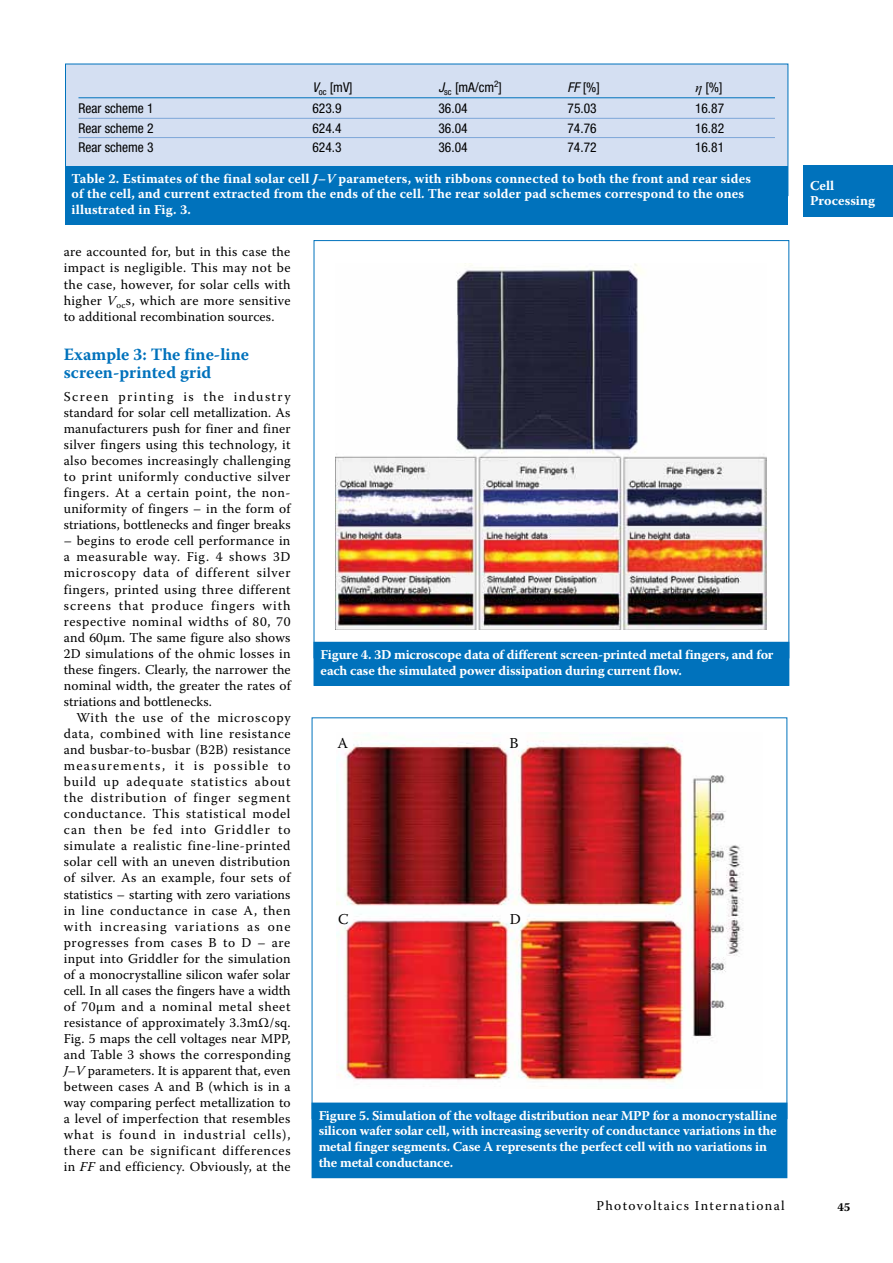
<style>
.page{position:relative;width:893px;height:1263px;background:#fff}
.page>*{position:absolute;margin:0;border:0;box-sizing:border-box;transform-origin:0 0}
.t1{font:700 17.25px/18px "Warnock Pro";letter-spacing:.005em;color:#0072bc}
.t2{font:15px "Warnock Pro";color:#000}
.t3{font:13.5px/16px "Warnock Pro";letter-spacing:.015em;color:#000;text-align:justify}
.t4{font:700 13.5px/15.8px "Warnock Pro";letter-spacing:-.01em;color:#fff}
.t5{font:700 13.5px/15.8px "Warnock Pro";letter-spacing:.01em;color:#fff}
.t6{font:condensed 13.5px "Helvetica Neue";color:#000}
.t7{font:13.5px "Warnock Pro";letter-spacing:.1em;color:#000}
.t8{font:700 12px "Warnock Pro";color:#000}
.s1{font-style:italic}
.s2{font-family:"Warnock Pro";font-style:italic;font-stretch:normal}
</style>
<div class="page">
<div style="left:804px;top:166px;width:89px;height:51px;background:#0072bc"></div>
<div style="left:66px;top:64px;width:722px;height:132px;background:#d4dff2"></div>
<hr style="left:78px;top:97px;width:697px;height:1px;background:#0072bc">
<hr style="left:78px;top:118px;width:697px;height:1px;background:#7da7d8">
<hr style="left:78px;top:137px;width:697px;height:1px;background:#7da7d8">
<div style="left:65px;top:166px;width:723px;height:59px;background:#0072bc"></div>
<img style="left:336px;top:263px;width:431px;height:366px">
<div style="left:314px;top:642px;width:475px;height:43px;background:#0072bc"></div>
<div style="left:314px;top:642px;width:475px;height:44px;border:1px solid #0072bc"></div>
<img style="left:337px;top:734px;width:407px;height:353px">
<div style="left:312px;top:1103px;width:475px;height:75px;background:#0072bc"></div>
<p class="t6" style="left:312px;top:79px;width:42px"><span class="s1">V</span><sub>oc</sub> [mV]</p>
<p class="t6" style="left:438px;top:79px;width:65px"><span class="s1">J</span><sub>sc</sub> [mA/cm<sup>2</sup>]</p>
<p class="t6" style="left:567px;top:79px;width:34px"><span class="s1">FF</span> [%]</p>
<p class="t6" style="left:695px;top:79px;width:29px"><span class="s2">η</span> [%]</p>
<p class="t6" style="left:78px;top:101px;width:77px">Rear scheme 1</p>
<p class="t6" style="left:312px;top:101px;width:31px">623.9</p>
<p class="t6" style="left:438px;top:101px;width:31px">36.04</p>
<p class="t6" style="left:567px;top:101px;width:31px">75.03</p>
<p class="t6" style="left:695px;top:101px;width:31px">16.87</p>
<p class="t6" style="left:78px;top:120px;width:77px">Rear scheme 2</p>
<p class="t6" style="left:312px;top:120px;width:31px">624.4</p>
<p class="t6" style="left:438px;top:120px;width:31px">36.04</p>
<p class="t6" style="left:567px;top:120px;width:31px">74.76</p>
<p class="t6" style="left:695px;top:120px;width:31px">16.82</p>
<p class="t6" style="left:78px;top:139px;width:77px">Rear scheme 3</p>
<p class="t6" style="left:312px;top:139px;width:31px">624.3</p>
<p class="t6" style="left:438px;top:139px;width:31px">36.04</p>
<p class="t6" style="left:567px;top:139px;width:31px">74.72</p>
<p class="t6" style="left:695px;top:139px;width:31px">16.81</p>
<p class="t5" style="left:72px;top:170px;width:681px">Table 2. Estimates of the final solar cell <span class="s1">J–V</span> parameters, with ribbons connected to both the front and rear sides of the cell, and current extracted from the ends of the cell. The rear solder pad schemes correspond to the ones illustrated in Fig. 3.</p>
<p class="t3" style="left:64px;top:244px;width:228px">are accounted for, but in this case the impact is negligible. This may not be the case, however, for solar cells with higher <span class="s1">V</span><sub>oc</sub>s, which are more sensitive to additional recombination sources.</p>
<p class="t1" style="left:64px;top:345px;width:187px">Example 3: The fine-line screen-printed grid</p>
<p class="t3" style="left:64px;top:388px;width:228px">Screen printing is the industry standard for solar cell metallization. As manufacturers push for finer and finer silver fingers using this technology, it also becomes increasingly challenging to print uniformly conductive silver fingers. At a certain point, the non&shy;uniformity of fingers – in the form of striations, bottlenecks and finger breaks</p>
<p class="t3" style="left:64px;top:533px;width:228px">– begins to erode cell performance in a measurable way. Fig. 4 shows 3D microscopy data of different silver fingers, printed using three different screens that produce fingers with respective nominal widths of 80, 70 and 60µm. The same figure also shows 2D simulations of the ohmic losses in these fingers. Clearly, the narrower the nominal width, the greater the rates of striations and bottlenecks.</p>
<p class="t3" style="left:64px;top:709px;width:228px;text-indent:13px">With the use of the microscopy data, combined with line resistance and busbar-to-busbar (B2B) resistance measurements, it is possible to build up adequate statistics about the distribution of finger segment conductance. This statistical model can then be fed into Griddler to simulate a realistic fine-line-printed solar cell with an uneven distribution of silver. As an example, four sets of statistics – starting with zero variations in line conductance in case A, then with increasing variations as one progresses from cases B to D – are input into Griddler for the simulation of a monocrystalline silicon wafer solar cell. In all cases the fingers have a width of 70µm and a nominal metal sheet resistance of approximately 3.3mΩ/sq.<br>Fig. 5 maps the cell voltages near MPP, and Table 3 shows the corresponding <span class="s1">J–V</span> parameters. It is apparent that, even between cases A and B (which is in a way comparing perfect metallization to a level of imperfection that resembles what is found in industrial cells), there can be significant differences in <span class="s1">FF</span> and efficiency. Obviously, at the</p>
<p class="t4" style="left:321px;top:646px;width:454px">Figure 4. 3D microscope data of different screen-printed metal fingers, and for each case the simulated power dissipation during current flow.</p>
<p class="t2" style="left:338px;top:734px;width:12px">A</p>
<p class="t2" style="left:510px;top:734px;width:11px">B</p>
<p class="t2" style="left:338px;top:910px;width:12px">C</p>
<p class="t2" style="left:510px;top:910px;width:13px">D</p>
<p class="t4" style="left:319px;top:1107px;width:460px">Figure 5. Simulation of the voltage distribution near MPP for a monocrystalline silicon wafer solar cell, with increasing severity of conductance variations in the metal finger segments. Case A represents the perfect cell with no variations in the metal conductance.</p>
<p class="t4" style="left:810px;top:178px;width:66px;line-height:15px">Cell<br>Processing</p>
<p class="t7" style="left:597px;top:1198px;width:190px">Photovoltaics International</p>
<p class="t8" style="left:837px;top:1200px;width:14px">45</p>
</div>
